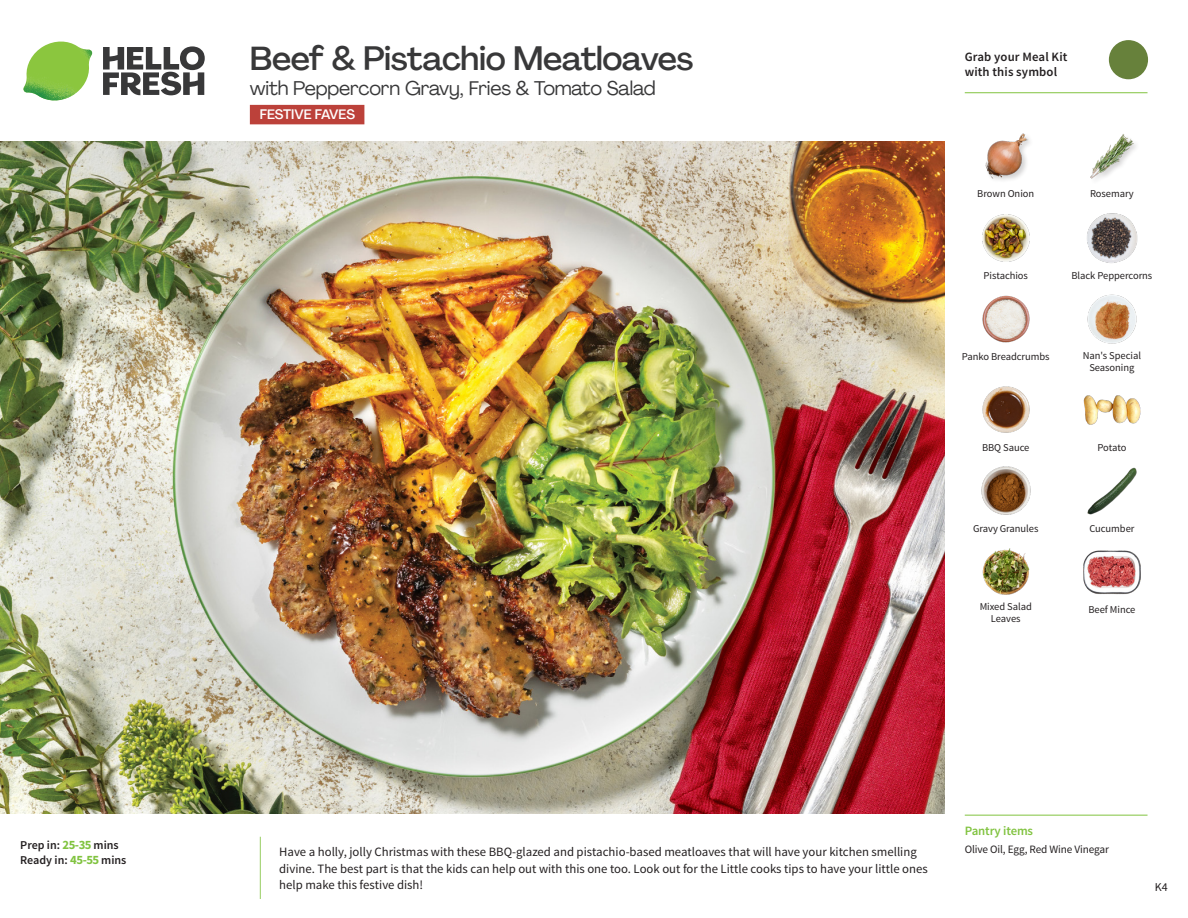
<style>
.page{position:relative;width:1188px;height:918px;background:#fff}
.page>*{position:absolute;margin:0;border:0;box-sizing:border-box;transform-origin:0 0}
._15_Titel_UK{font:500 33px "Agrandir";letter-spacing:-.015em;color:#383839}
._15_Titel_UK-2{font:19.5px "Agrandir";letter-spacing:-.01em;color:#383839}
.t1{font:500 13.5px "Agrandir";color:#fff}
.Step_6_Text_AU{font:12.75px/16.5px "Source Sans Pro";color:#231f20}
.t2{font:600 12.75px/15px "Source Sans Pro";letter-spacing:.01em;color:#231f20}
._04_Headers_Front{font:600 12.75px "Source Sans Pro";letter-spacing:-.01em;color:#81c340}
._04_Intro{font:600 12px "Source Sans Pro";color:#231f20}
.t3{font:12px "Source Sans Pro";color:#231f20}
._05_Pantry{font:11.25px "Source Sans Pro";letter-spacing:-.01em;color:#231f20}
._18_FRONT_ingredient{font:10.5px/12px "Source Sans Pro";letter-spacing:-.005em;color:#231f20;text-align:center}
.s1{font-weight:700;font-size:12.75px;color:#81c340}
</style>
<div class="page">
<svg style="left:103px;top:46px;width:102px;height:49px"></svg>
<img style="left:23px;top:42px;width:69px;height:59px">
<img style="left:0;top:142px;width:945px;height:672px">
<div style="left:250px;top:105px;width:114px;height:19px;background:#bc413a"></div>
<img style="left:1087px;top:294px;width:50px;height:50px">
<img style="left:1083px;top:395px;width:58px;height:30px">
<img style="left:982px;top:386px;width:48px;height:47px">
<img style="left:981px;top:466px;width:50px;height:49px">
<img style="left:1083px;top:550px;width:58px;height:45px">
<img style="left:982px;top:548px;width:48px;height:47px">
<img style="left:982px;top:295px;width:48px;height:48px">
<img style="left:982px;top:214px;width:48px;height:48px">
<img style="left:1087px;top:213px;width:51px;height:50px">
<img style="left:985px;top:133px;width:45px;height:47px">
<img style="left:1090px;top:134px;width:46px;height:45px">
<img style="left:1087px;top:467px;width:50px;height:48px">
<hr style="left:965px;top:815px;width:183px;height:1px;background:#81c340">
<svg style="left:1091px;top:40px;width:58px;height:54px"></svg>
<hr style="left:965px;top:92px;width:183px;height:1px;background:#81c340">
<p class="_04_Intro" style="left:20px;top:838px;width:100px">Prep in: <span class="s1">25-35</span> mins</p>
<p class="_04_Intro" style="left:20px;top:853px;width:108px">Ready in: <span class="s1">45-55</span> mins</p>
<p class="_15_Titel_UK" style="left:250px;top:38px;width:445px">Beef &amp; Pistachio Meatloaves</p>
<p class="_15_Titel_UK-2" style="left:250px;top:76px;width:407px">with Peppercorn Gravy, Fries &amp; Tomato Salad</p>
<p class="t1" style="left:260px;top:106px;width:97px">FESTIVE FAVES</p>
<p class="t2" style="left:965px;top:50px;width:104px">Grab your Meal Kit with this symbol</p>
<p class="_18_FRONT_ingredient" style="left:977px;top:188px;width:58px">Brown Onion</p>
<p class="_18_FRONT_ingredient" style="left:1090px;top:188px;width:45px">Rosemary</p>
<p class="_18_FRONT_ingredient" style="left:984px;top:270px;width:46px">Pistachios</p>
<p class="_18_FRONT_ingredient" style="left:1071px;top:270px;width:82px">Black Peppercorns</p>
<p class="_18_FRONT_ingredient" style="left:962px;top:351px;width:89px">Panko Breadcrumbs</p>
<p class="_18_FRONT_ingredient" style="left:1083px;top:350px;width:60px">Nan's Special<br>Seasoning</p>
<p class="_18_FRONT_ingredient" style="left:982px;top:442px;width:49px">BBQ Sauce</p>
<p class="_18_FRONT_ingredient" style="left:1097px;top:442px;width:31px">Potato</p>
<p class="_18_FRONT_ingredient" style="left:973px;top:523px;width:67px">Gravy Granules</p>
<p class="_18_FRONT_ingredient" style="left:1089px;top:523px;width:47px">Cucumber</p>
<p class="_18_FRONT_ingredient" style="left:980px;top:601px;width:54px">Mixed Salad</p>
<p class="_18_FRONT_ingredient" style="left:1088px;top:604px;width:48px">Beef Mince</p>
<p class="_18_FRONT_ingredient" style="left:991px;top:613px;width:31px">Leaves</p>
<p class="Step_6_Text_AU" style="left:279px;top:844px;width:650px">Have a holly, jolly Christmas with these BBQ-glazed and pistachio-based meatloaves that will have your kitchen smelling divine. The best part is that the kids can help out with this one too. Look out for the Little cooks tips to have your little ones help make this festive dish!</p>
<p class="_04_Headers_Front" style="left:965px;top:822px;width:70px">Pantry items</p>
<p class="_05_Pantry" style="left:965px;top:842px;width:146px">Olive Oil, Egg, Red Wine Vinegar</p>
<p class="t3" style="left:1155px;top:879px;width:15px">K4</p>
</div>
